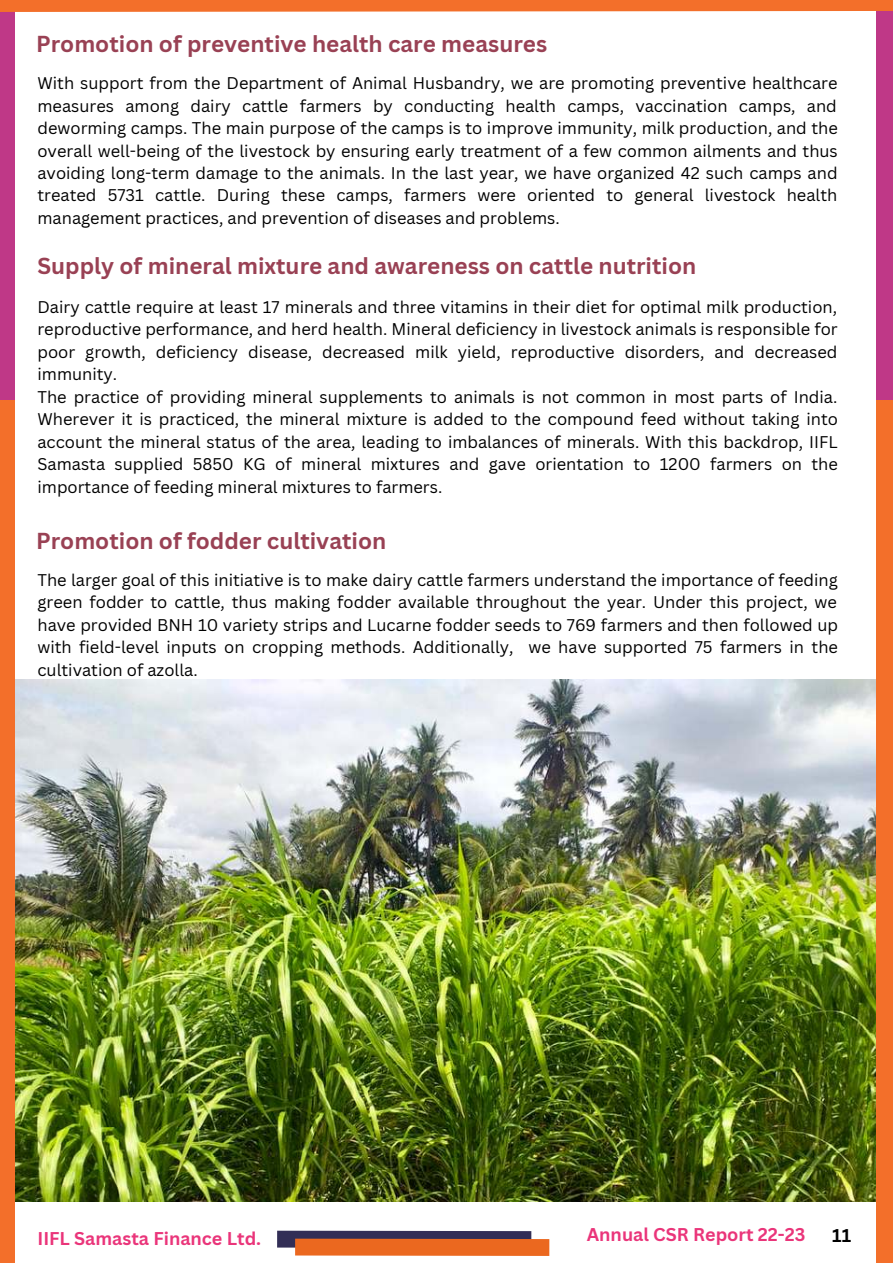
<style>
.page{position:relative;width:893px;height:1264px;background:#fff}
.page>*{position:absolute;margin:0;border:0;box-sizing:border-box;transform-origin:0 0}
.t1{font:700 22.5px "Canva Sans";color:#994154}
.t2{font:700 18px "Canva Sans";color:#ea357a}
.t3{font:700 18px "Canva Sans";color:#000}
.t4{font:16.5px/22.5px "Canva Sans";color:#000;text-align:justify}
</style>
<div class="page">
<div style="left:277px;top:1230px;width:254px;height:17px;background:#322e56"></div>
<div style="left:295px;top:1238px;width:254px;height:17px;background:#eb681f"></div>
<img style="left:15px;top:680px;width:861px;height:521px">
<div style="left:876px;top:397px;width:16px;height:865px;background:#f36f2a"></div>
<div style="left:876px;top:0;width:16px;height:399px;background:#bf3887"></div>
<div style="left:0;top:397px;width:15px;height:865px;background:#f36f2a"></div>
<div style="left:0;top:0;width:15px;height:399px;background:#bf3887"></div>
<svg style="left:0;top:0;width:892px;height:12px;background:#f37433"></svg>
<h1 class="t1" style="left:36px;top:30px;width:512px">Promotion of preventive health care measures</h1>
<p class="t4" style="left:37px;top:72px;width:801px">With support from the Department of Animal Husbandry, we are promoting preventive healthcare measures among dairy cattle farmers by conducting health camps, vaccination camps, and deworming camps. The main purpose of the camps is to improve immunity, milk production, and the overall well-being of the livestock by ensuring early treatment of a few common ailments and thus avoiding long-term damage to the animals. In the last year, we have organized 42 such camps and treated 5731 cattle. During these camps, farmers were oriented to general livestock health management practices, and prevention of diseases and problems.</p>
<h1 class="t1" style="left:37px;top:252px;width:660px">Supply of mineral mixture and awareness on cattle nutrition</h1>
<p class="t4" style="left:37px;top:295px;width:802px;text-align:left">Dairy cattle require at least 17 minerals and three vitamins in their diet for optimal milk production, reproductive performance, and herd health. Mineral deficiency in livestock animals is responsible for poor growth, deficiency disease, decreased milk yield, reproductive disorders, and decreased immunity.<br>The practice of providing mineral supplements to animals is not common in most parts of India.<br>Wherever it is practiced, the mineral mixture is added to the compound feed without taking into account the mineral status of the area, leading to imbalances of minerals. With this backdrop, IIFL Samasta supplied 5850 KG of mineral mixtures and gave orientation to 1200 farmers on the importance of feeding mineral mixtures to farmers.</p>
<h1 class="t1" style="left:36px;top:528px;width:351px">Promotion of fodder cultivation</h1>
<p class="t4" style="left:37px;top:568px;width:802px">The larger goal of this initiative is to make dairy cattle farmers understand the importance of feeding green fodder to cattle, thus making fodder available throughout the year. Under this project, we have provided BNH 10 variety strips and Lucarne fodder seeds to 769 farmers and then followed up with field-level inputs on cropping methods. Additionally, we have supported 75 farmers in the cultivation of azolla.</p>
<p class="t2" style="left:37px;top:1227px;width:225px">IIFL Samasta Finance Ltd.</p>
<p class="t2" style="left:586px;top:1223px;width:220px">Annual CSR Report 22-23</p>
<p class="t3" style="left:832px;top:1224px;width:20px">11</p>
</div>
